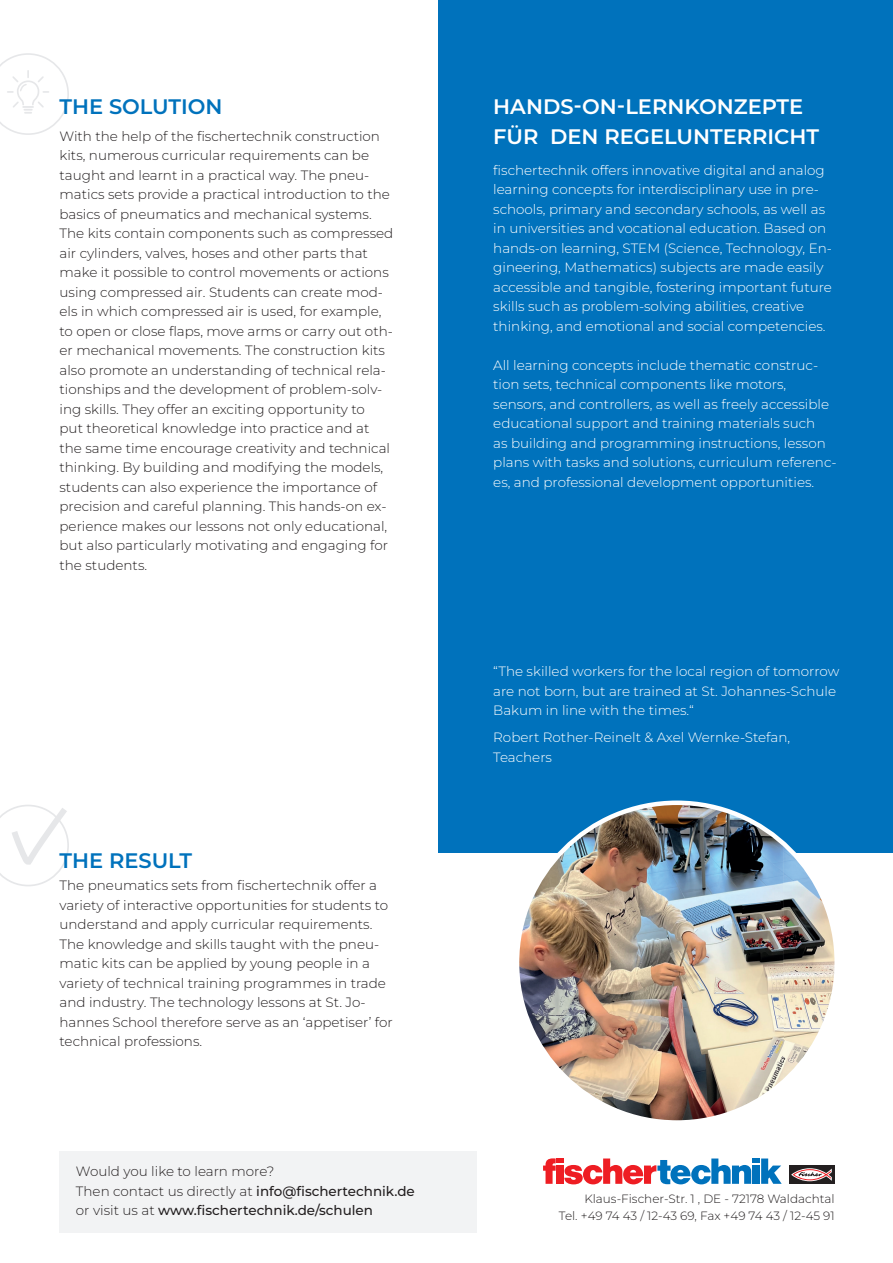
<style>
.page{position:relative;width:893px;height:1263px;background:#fff}
.page>*{position:absolute;margin:0;border:0;box-sizing:border-box;transform-origin:0 0}
.t1{font:600 21px/30px "Montserrat";color:#fff}
.t2{font:600 21px "Montserrat";color:#0072bc}
.t3{font:300 13.5px/19.5px "Montserrat";color:#231f20}
.t4{font:300 13.5px/19.5px "Montserrat";color:#fff}
.t5{font:300 12px/16.5px "Montserrat";color:#231f20;text-align:right}
.s1{font-weight:500}
</style>
<div class="page">
<div style="left:60px;top:1152px;width:417px;height:81px;background:#f2f3f4"></div>
<div style="left:438px;top:0;width:455px;height:852px;background:#0072bc"></div>
<div style="left:789px;top:1165px;width:45px;height:19px;background:#231f20"></div>
<svg style="left:791px;top:1168px;width:41px;height:13px"></svg>
<svg style="left:543px;top:1158px;width:239px;height:26px"></svg>
<svg style="left:0;top:805px;width:69px;height:81px"></svg>
<svg style="left:0;top:53px;width:69px;height:82px"></svg>
<img style="left:517px;top:805px;width:267px;height:211px">
<img style="left:783px;top:843px;width:54px;height:235px">
<img style="left:528px;top:1016px;width:256px;height:104px">
<h1 class="t2" style="left:60px;top:92px;width:165px">THE SOLUTION</h1>
<p class="t3" style="left:60px;top:126px;width:335px">With the help of the fischertechnik construction kits, numerous curricular requirements can be taught and learnt in a practical way. The pneu&shy;matics sets provide a practical introduction to the basics of pneumatics and mechanical systems.<br>The kits contain components such as compressed air cylinders, valves, hoses and other parts that make it possible to control movements or actions using compressed air. Students can create mod&shy;els in which compressed air is used, for example, to open or close flaps, move arms or carry out oth&shy;er mechanical movements. The construction kits also promote an understanding of technical rela&shy;tionships and the development of problem-solv&shy;ing skills. They offer an exciting opportunity to<br>put theoretical knowledge into practice and at the same time encourage creativity and technical thinking. By building and modifying the models, students can also experience the importance of precision and careful planning. This hands-on ex&shy;perience makes our lessons not only educational, but also particularly motivating and engaging for the students.</p>
<h1 class="t2" style="left:60px;top:846px;width:134px">THE RESULT</h1>
<p class="t3" style="left:60px;top:875px;width:335px">The pneumatics sets from fischertechnik offer a variety of interactive opportunities for students to understand and apply curricular requirements.<br>The knowledge and skills taught with the pneu&shy;matic kits can be applied by young people in a variety of technical training programmes in trade and industry. The technology lessons at St. Jo&shy;hannes School therefore serve as an ‘appetiser’ for technical professions.</p>
<p class="t3" style="left:76px;top:1161px;width:340px">Would you like to learn more?<br>Then contact us directly at <span class="s1">info@fischertechnik.de </span>or visit us at <span class="s1">www.fischertechnik.de/schulen</span></p>
<h1 class="t1" style="left:493px;top:91px;width:327px">HANDS-ON-LERNKONZEPTE<br>FÜR DEN REGELUNTERRICHT</h1>
<p class="t4" style="left:493px;top:160px;width:340px">fischertechnik offers innovative digital and analog learning concepts for interdisciplinary use in pre&shy;schools, primary and secondary schools, as well as in universities and vocational education. Based on hands-on learning, STEM (Science, Technology, En&shy;gineering, Mathematics) subjects are made easily accessible and tangible, fostering important future skills such as problem-solving abilities, creative thinking, and emotional and social competencies.</p>
<p class="t4" style="left:493px;top:355px;width:345px">All learning concepts include thematic construc&shy;tion sets, technical components like motors, sensors, and controllers, as well as freely accessible educational support and training materials such<br>as building and programming instructions, lesson plans with tasks and solutions, curriculum referenc&shy;es, and professional development opportunities.</p>
<p class="t4" style="left:493px;top:661px;width:348px">“The skilled workers for the local region of tomorrow are not born, but are trained at St. Johannes-Schule<br>Bakum in line with the times.“</p>
<p class="t4" style="left:493px;top:727px;width:298px">Robert Rother-Reinelt &amp; Axel Wernke-Stefan,<br>Teachers</p>
<p class="t5" style="left:559px;top:1190px;width:277px">Klaus-Fischer-Str. 1 , DE - 72178 Waldachtal<br>Tel. +49 74 43 / 12-43 69, Fax +49 74 43 / 12-45 91</p>
</div>
